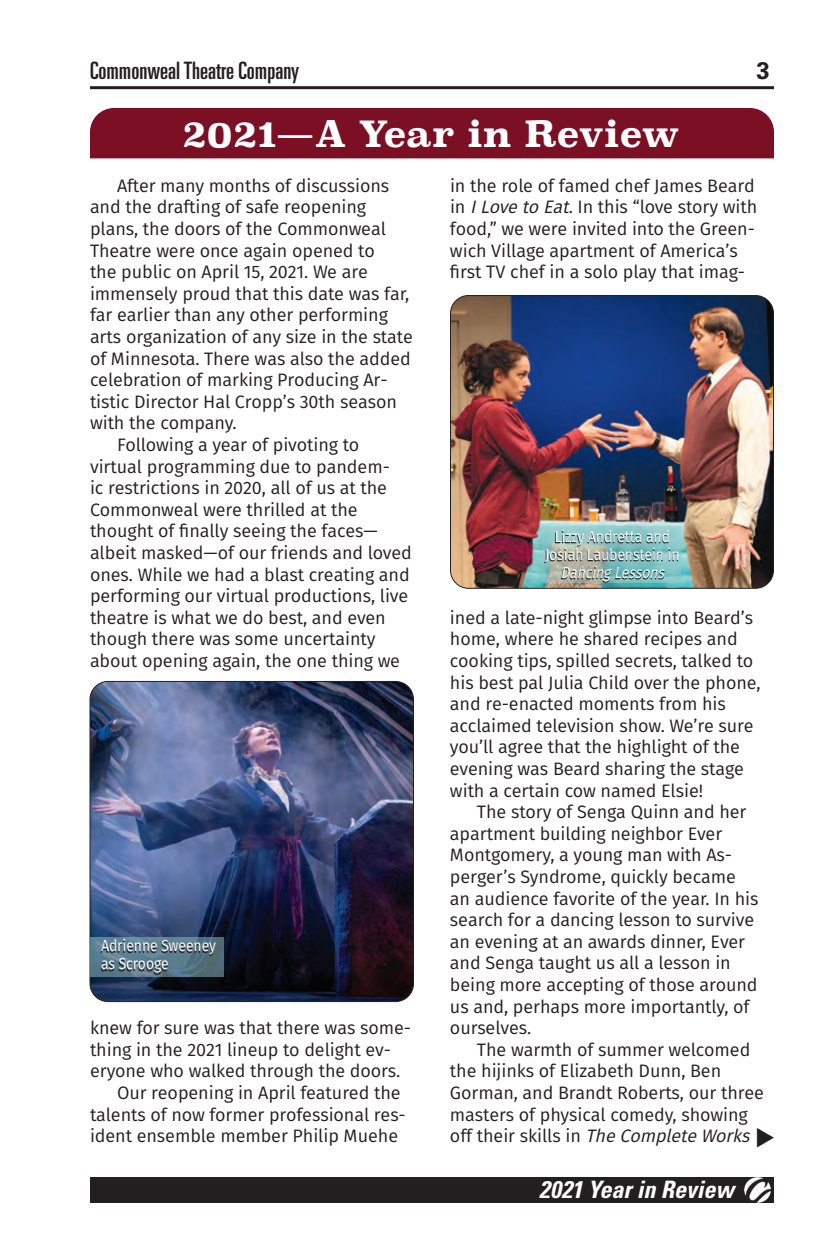
<style>
.page{position:relative;width:828px;height:1260px;background:#fff}
.page>*{position:absolute;margin:0;border:0;box-sizing:border-box;transform-origin:0 0}
.t1{font:700 36px "Superclarendon";color:#fff}
.t2{font:24px "Univers LT Pro Ult Cond";color:#231f20}
.t3{font:italic 700 condensed 24px "Univers LT Pro";color:#fff}
.t4{font:700 24px "Univers LT Pro 65";color:#231f20}
.t5{font:18px/21.6px "Fira Sans";letter-spacing:-.005em;color:#231f20}
.t6{font:16px/18px "Fira Sans Condensed";color:#fff}
.t7{font:italic 16px "Fira Sans Condensed";color:#fff}
.s1{font-style:italic}
</style>
<div class="page">
<hr style="left:90px;top:86px;width:684px;height:3px;background:#231f20">
<div style="left:90px;top:1177px;width:684px;height:25px;background:#231f20"></div>
<img style="left:745px;top:1177px;width:25px;height:26px">
<div style="left:90px;top:108px;width:684px;height:50px;background:#7b1024"></div>
<img style="left:90px;top:681px;width:324px;height:321px">
<div style="left:90px;top:681px;width:324px;height:321px;border:1px solid #231f20;border-radius:18px"></div>
<svg style="left:91px;top:937px;width:133px;height:39px"></svg>
<svg style="left:101px;top:941px;width:114px;height:34px;background:#516d7b"></svg>
<img style="left:450px;top:296px;width:324px;height:291px">
<div style="left:450px;top:295px;width:324px;height:294px;border:1px solid #231f20;border-radius:18px"></div>
<div style="left:542px;top:527px;width:139px;height:56px;background:#97c8c8"></div>
<svg style="left:544px;top:531px;width:134px;height:52px"></svg>
<h2 class="t2" style="left:90px;top:54px;width:211px">Commonweal Theatre Company</h2>
<h2 class="t4" style="left:757px;top:54px;width:15px">3</h2>
<h1 class="t1" style="left:182px;top:107px;width:499px">2021—A Year in Review</h1>
<p class="t5" style="left:117px;top:174px;width:274px">After many months of discussions</p>
<p class="t5" style="left:90px;top:196px;width:278px">and the drafting of safe reopening</p>
<p class="t5" style="left:90px;top:218px;width:297px">plans, the doors of the Commonweal</p>
<p class="t5" style="left:90px;top:239px;width:286px">Theatre were once again opened to</p>
<p class="t5" style="left:90px;top:261px;width:279px">the public on April 15, 2021. We are</p>
<p class="t5" style="left:90px;top:282px;width:321px">immensely proud that this date was far,</p>
<p class="t5" style="left:90px;top:304px;width:299px">far earlier than any other performing</p>
<p class="t5" style="left:90px;top:326px;width:324px">arts organization of any size in the state</p>
<p class="t5" style="left:90px;top:347px;width:322px">of Minnesota. There was also the added</p>
<p class="t5" style="left:90px;top:369px;width:299px">celebration of marking Producing Ar-</p>
<p class="t5" style="left:90px;top:390px;width:308px">tistic Director Hal Cropp’s 30th season</p>
<p class="t5" style="left:90px;top:412px;width:148px">with the company.</p>
<p class="t5" style="left:117px;top:434px;width:244px">Following a year of pivoting to</p>
<p class="t5" style="left:90px;top:455px;width:301px">virtual programming due to pandem-</p>
<p class="t5" style="left:90px;top:477px;width:299px">ic restrictions in 2020, all of us at the</p>
<p class="t5" style="left:90px;top:498px;width:269px">Commonweal were thrilled at the</p>
<p class="t5" style="left:90px;top:520px;width:289px">thought of finally seeing the faces—</p>
<p class="t5" style="left:90px;top:542px;width:323px">albeit masked—of our friends and loved</p>
<p class="t5" style="left:90px;top:563px;width:321px">ones. While we had a blast creating and</p>
<p class="t5" style="left:90px;top:585px;width:320px">performing our virtual productions, live</p>
<p class="t5" style="left:90px;top:606px;width:297px">theatre is what we do best, and even</p>
<p class="t5" style="left:90px;top:628px;width:287px">though there was some uncertainty</p>
<p class="t5" style="left:90px;top:650px;width:312px">about opening again, the one thing we</p>
<p class="t5" style="left:450px;top:174px;width:309px">in the role of famed chef James Beard in <span class="s1">ILovetoEat</span>. In this “love story with food,” we were invited into the Green&shy;wich Village apartment of America’s first TV chef in a solo play that imag-</p>
<p class="t6" style="left:545px;top:525px;width:136px;text-align:center">Lizzy Andretta and<br>Josiah Laubenstein in</p>
<p class="t7" style="left:560px;top:557px;width:111px">DancingLessons</p>
<p class="t5" style="left:450px;top:606px;width:312px">ined a late-night glimpse into Beard’s home, where he shared recipes and cooking tips, spilled secrets, talked to his best pal Julia Child over the phone, and re-enacted moments from his acclaimed television show. We’re sure you’ll agree that the highlight of the evening was Beard sharing the stage with a certain cow named Elsie!</p>
<p class="t5" style="left:450px;top:801px;width:310px;text-indent:27px">The story of Senga Quinn and her apartment building neighbor Ever<br>Montgomery, a young man with As&shy;perger’s Syndrome, quickly became an audience favorite of the year. In his search for a dancing lesson to survive an evening at an awards dinner, Ever and Senga taught us all a lesson in being more accepting of those around us and, perhaps more importantly, of ourselves.</p>
<p class="t5" style="left:450px;top:1038px;width:316px;text-indent:27px">The warmth of summer welcomed the hijinks of Elizabeth Dunn, Ben Gorman, and Brandt Roberts, our three masters of physical comedy, showing off t h e i r s k i l ls i n <span class="s1">TheCompleteWorks</span></p>
<p class="t6" style="left:101px;top:935px;width:116px">Adrienne Sweeney as Scrooge</p>
<p class="t5" style="left:90px;top:1017px;width:323px">knew for sure was that there was some-</p>
<p class="t5" style="left:90px;top:1038px;width:302px">thing in the 2021 lineup to delight ev-</p>
<p class="t5" style="left:90px;top:1060px;width:312px">eryone who walked through the doors.</p>
<p class="t5" style="left:117px;top:1082px;width:285px">Our reopening in April featured the</p>
<p class="t5" style="left:90px;top:1103px;width:317px">talents of now former professional res-</p>
<p class="t5" style="left:90px;top:1125px;width:310px">ident ensemble member Philip Muehe</p>
<h2 class="t3" style="left:539px;top:1175px;width:197px">2021 Year in Review</h2>
</div>
